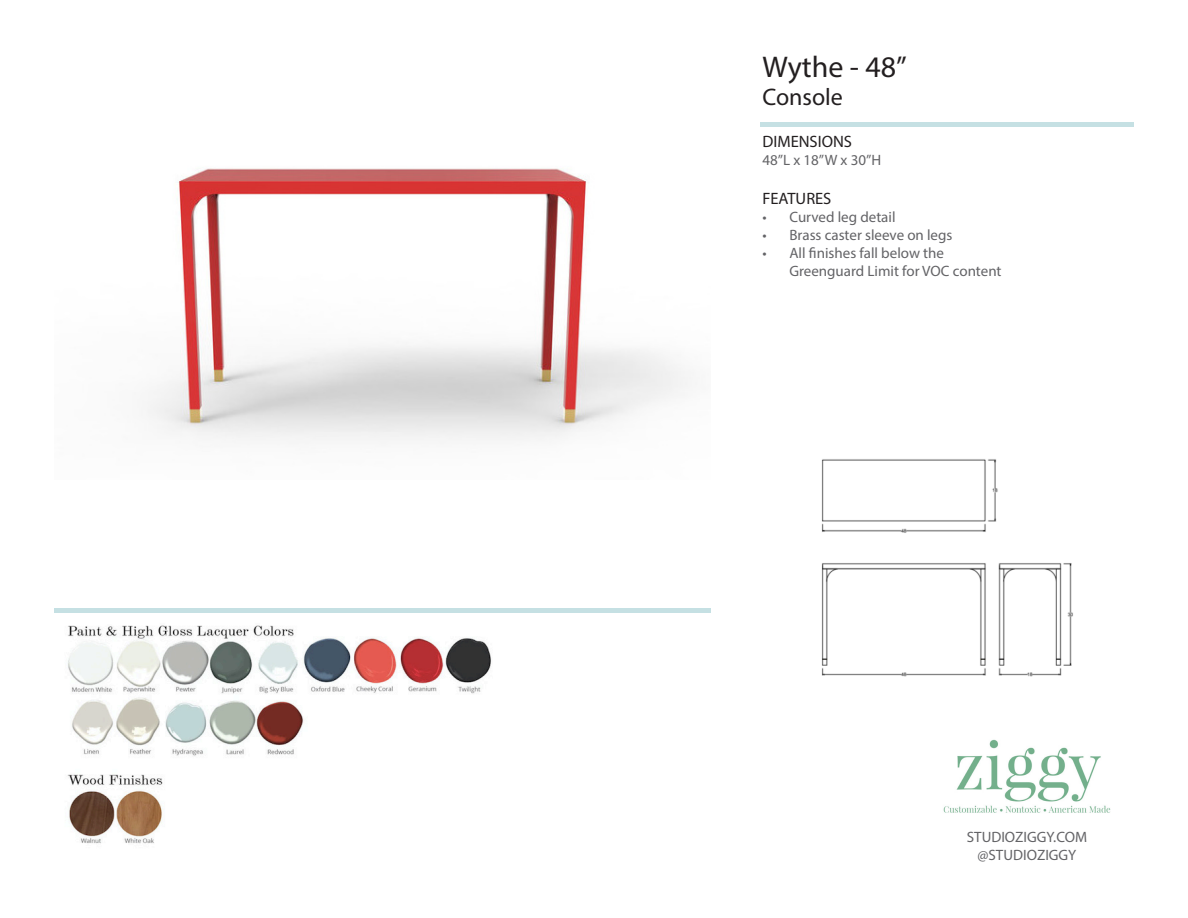
<style>
.page{position:relative;width:1188px;height:918px;background:#fff}
.page>*{position:absolute;margin:0;border:0;box-sizing:border-box;transform-origin:0 0}
.t1{font:30px "Myriad Pro";color:#231f20}
.t2{font:24px "Myriad Pro";color:#231f20}
.t3{font:16.5px "Myriad Pro";color:#231f20}
.t4{font:15px/18px "Myriad Pro";color:#636366}
</style>
<div class="page">
<div style="left:760px;top:122px;width:374px;height:5px;background:#c5e0e3"></div>
<img style="left:943px;top:739px;width:168px;height:74px">
<img style="left:67px;top:625px;width:424px;height:219px">
<hr style="left:54px;top:609px;width:657px;height:4px;background:#c5e0e3">
<img style="left:147px;top:168px;width:544px;height:272px">
<img style="left:821px;top:459px;width:252px;height:218px">
<p class="t1" style="left:762px;top:48px;width:146px">Wythe - 48”</p>
<p class="t2" style="left:762px;top:82px;width:82px">Console</p>
<p class="t3" style="left:762px;top:131px;width:91px">DIMENSIONS</p>
<p class="t4" style="left:762px;top:150px;width:120px">48”L x 18”W x 30”H</p>
<p class="t3" style="left:762px;top:189px;width:70px">FEATURES</p>
<p class="t4" style="left:762px;top:208px;width:135px">• Curved leg detail</p>
<p class="t4" style="left:762px;top:226px;width:192px">• Brass caster sleeve on legs</p>
<p class="t4" style="left:789px;top:244px;width:214px;text-indent:-27px">• All finishes fall below the<br>Greenguard Limit for VOC content</p>
<p class="t4" style="left:967px;top:828px;width:122px;text-align:center">STUDIOZIGGY.COM @STUDIOZIGGY</p>
</div>
